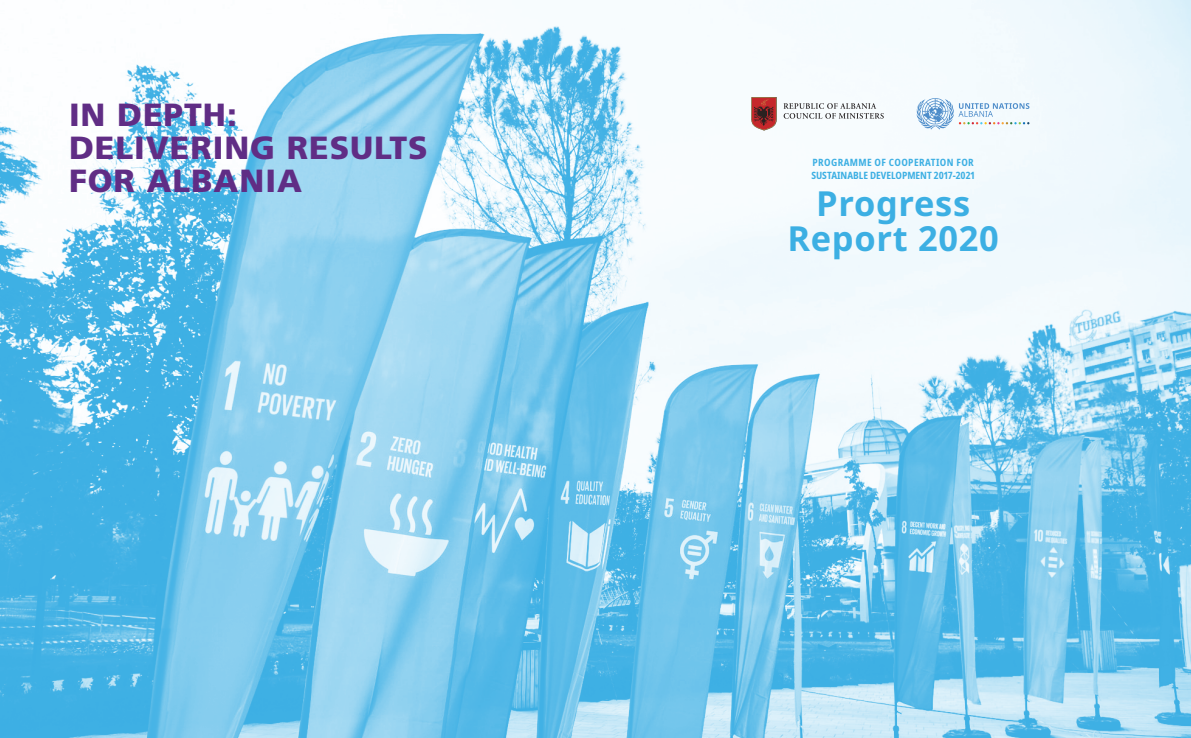
<style>
.page{position:relative;width:1191px;height:738px;background:#fff}
.page>*{position:absolute;margin:0;border:0;box-sizing:border-box;transform-origin:0 0}
.t1{font:700 34.4px "Noto Sans";letter-spacing:.02em;color:#3cafe3}
.Section_Headline{font:900 32px/33px "Frutiger LT Std";letter-spacing:.03em;color:#602d85}
.t2{font:700 condensed 10px "Noto Sans";color:#3cafe3}
.t3{font:700 condensed 10px "Noto Sans";letter-spacing:.04em;color:#3cafe3}
</style>
<div class="page">
<img style="left:0;top:0;width:1191px;height:737px">
<svg style="left:916px;top:97px;width:113px;height:32px"></svg>
<svg style="left:751px;top:97px;width:25px;height:33px"></svg>
<svg style="left:783px;top:103px;width:100px;height:16px"></svg>
<p class="Section_Headline" style="left:69px;top:98px;width:169px">IN DEPTH:</p>
<p class="Section_Headline" style="left:69px;top:131px;width:360px">DELIVERING RESULTS<br>FOR ALBANIA</p>
<p class="t3" style="left:812px;top:155px;width:163px">PROGRAMME OF COOPERATION FOR</p>
<p class="t2" style="left:811px;top:168px;width:165px">SUSTAINABLE DEVELOPMENT 2017-2021</p>
<p class="t1" style="left:816px;top:179px;width:156px">Progress</p>
<p class="t1" style="left:787px;top:214px;width:213px">Report 2020</p>
</div>
